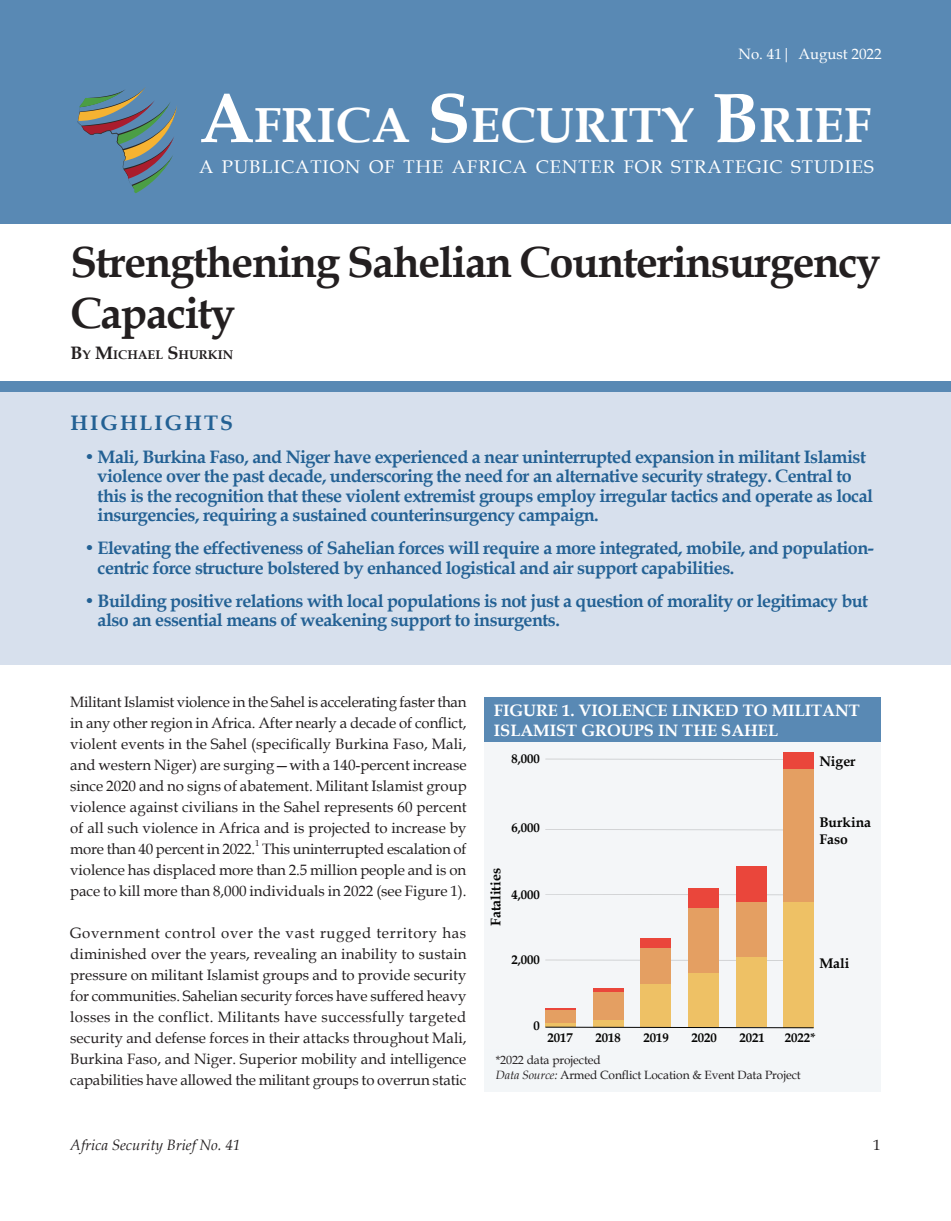
<style>
.page{position:relative;width:951px;height:1221px;background:#fff}
.page>*{position:absolute;margin:0;border:0;box-sizing:border-box;transform-origin:0 0}
.t1{font:700 49.2px "Book Antiqua";color:#fff}
.t2{font:700 43.5px/51px "Book Antiqua";letter-spacing:-.03em;color:#231f20}
.t3{font:700 21px "Book Antiqua";letter-spacing:.1em;color:#236194}
.t4{font:18.3px "Book Antiqua";letter-spacing:.055em;color:#fff}
.t5{font:700 18px/19.5px "Book Antiqua";letter-spacing:-.03em;color:#236194}
.t6{font:700 16.5px/19.8px "Book Antiqua";color:#fff}
.t7{font:15px/21px "Book Antiqua";letter-spacing:-.005em;color:#231f20;text-align:justify}
.t8{font:italic 15px "Book Antiqua";color:#231f20}
.t9{font:15px "Book Antiqua";color:#fff}
.t10{font:700 13.95px/16.6px "Book Antiqua";color:#050504}
.t11{font:700 12.6px "Book Antiqua";color:#050504}
.t12{font:700 12.6px "Book Antiqua";color:#231f20}
.t13{font:12px/15px "Book Antiqua";letter-spacing:-.01em;color:#231f20}
.t14{font:8.7px "Book Antiqua";color:#231f20}
.s1{font-size:70.35px}
.s2{font-size:18px}
.s3{font-style:italic}
</style>
<div class="page">
<div style="left:0;top:0;width:950px;height:223px;background:#5989b4"></div>
<svg style="left:78px;top:87px;width:99px;height:106px"></svg>
<div style="left:0;top:387px;width:950px;height:277px;background:#d7e0ed"></div>
<div style="left:0;top:381px;width:950px;height:10px;background:#5989b4"></div>
<div style="left:484px;top:1021px;width:396px;height:70px;background:#f3f6f8"></div>
<div style="left:484px;top:697px;width:396px;height:45px;background:#5989b4"></div>
<div style="left:484px;top:742px;width:396px;height:306px;background:#f4f6f8"></div>
<svg style="left:545px;top:829px;width:238px;height:1px"></svg>
<svg style="left:545px;top:959px;width:222px;height:1px"></svg>
<svg style="left:545px;top:758px;width:238px;height:2px"></svg>
<svg style="left:545px;top:894px;width:238px;height:1px"></svg>
<div style="left:545px;top:1022px;width:30px;height:5px;background:#eec165"></div>
<div style="left:593px;top:1019px;width:30px;height:8px;background:#eec165"></div>
<div style="left:640px;top:984px;width:30px;height:43px;background:#eec165"></div>
<div style="left:688px;top:972px;width:30px;height:55px;background:#eec165"></div>
<div style="left:735px;top:956px;width:31px;height:71px;background:#eec165"></div>
<div style="left:783px;top:901px;width:30px;height:126px;background:#eec165"></div>
<div style="left:545px;top:1009px;width:30px;height:14px;background:#e49f62"></div>
<div style="left:593px;top:991px;width:30px;height:28px;background:#e49f62"></div>
<div style="left:640px;top:947px;width:30px;height:37px;background:#e49f62"></div>
<div style="left:688px;top:908px;width:30px;height:64px;background:#e49f62"></div>
<div style="left:735px;top:901px;width:31px;height:55px;background:#e49f62"></div>
<div style="left:783px;top:769px;width:30px;height:132px;background:#e49f62"></div>
<hr style="left:545px;top:1007px;width:30px;height:2px;background:#ea463b">
<hr style="left:593px;top:988px;width:30px;height:3px;background:#ea463b">
<div style="left:640px;top:938px;width:30px;height:9px;background:#ea463b"></div>
<div style="left:688px;top:888px;width:30px;height:20px;background:#ea463b"></div>
<div style="left:735px;top:865px;width:31px;height:36px;background:#ea463b"></div>
<div style="left:783px;top:752px;width:30px;height:17px;background:#ea463b"></div>
<svg style="left:545px;top:1026px;width:269px;height:2px"></svg>
<p class="t9" style="left:738px;top:44px;width:144px">No. 41| August 2022</p>
<h1 class="t1" style="left:199px;top:92px;width:673px"><span class="s1">A</span>FRICA <span class="s1">S</span>ECURITY <span class="s1">B</span>RIEF</h1>
<p class="t4" style="left:199px;top:154px;width:676px">A PUBLICATION OF THE AFRICA CENTER FOR STRATEGIC STUDIES</p>
<h2 class="t2" style="left:70px;top:236px;width:811px">Strengthening Sahelian Counterinsurgency<br>Capacity</h2>
<p class="t12" style="left:70px;top:346px;width:164px"><span class="s2">B</span>Y <span class="s2">M</span>ICHAEL <span class="s2">S</span>HURKIN</p>
<h3 class="t3" style="left:70px;top:408px;width:164px">HIGHLIGHTS</h3>
<p class="t5" style="left:98px;top:447px;width:777px;text-indent:-14px">• Mali, Burkina Faso, and Niger have experienced a near uninterrupted expansion in militant Islamist violence over the past decade, underscoring the need for an alternative security strategy. Central to this is the recognition that these violent extremist groups employ irregular tactics and operate as local insurgencies, requiring a sustained counterinsurgency campaign.</p>
<p class="t5" style="left:98px;top:538px;width:777px;text-indent:-14px">• Elevating the effectiveness of Sahelian forces will require a more integrated, mobile, and population&shy;centric force structure bolstered by enhanced logistical and air support capabilities.</p>
<p class="t5" style="left:98px;top:591px;width:772px;text-indent:-14px">• Building positive relations with local populations is not just a question of morality or legitimacy but also an essential means of weakening support to insurgents.</p>
<p class="t7" style="left:70px;top:690px;width:398px">Militant Islamist violence in the Sahel is accelerating faster than in any other region in Africa. After nearly a decade of conflict, violent events in the Sahel (specifically Burkina Faso, Mali, and western Niger) are surging—with a 140-percent increase since 2020 and no signs of abatement. Militant Islamist group violence against civilians in the Sahel represents 60 percent of all such violence in Africa and is projected to increase by more than 40 percent in 2022.</p>
<p class="t14" style="left:255px;top:836px;width:6px">1</p>
<p class="t7" style="left:70px;top:837px;width:398px;text-indent:192px">This uninterrupted escalation of violence has displaced more than 2.5 million people and is on pace to kill more than 8,000 individuals in 2022 (see Figure 1).</p>
<p class="t7" style="left:70px;top:921px;width:398px">Government control over the vast rugged territory has diminished over the years, revealing an inability to sustain pressure on militant Islamist groups and to provide security for communities. Sahelian security forces have suffered heavy losses in the conflict. Militants have successfully targeted security and defense forces in their attacks throughout Mali, Burkina Faso, and Niger. Superior mobility and intelligence capabilities have allowed the militant groups to overrun static</p>
<p class="t6" style="left:494px;top:700px;width:367px">FIGURE 1. VIOLENCE LINKED TO MILITANT<br>ISLAMIST GROUPS IN THE SAHEL</p>
<p class="t11" style="left:511px;top:750px;width:30px">8,000</p>
<p class="t11" style="left:511px;top:819px;width:30px">6,000</p>
<p class="t10" style="left:487px;top:926px;width:59px;rotate:-90deg">Fatalities</p>
<p class="t11" style="left:511px;top:885px;width:30px">4,000</p>
<p class="t11" style="left:511px;top:951px;width:30px">2,000</p>
<p class="t10" style="left:819px;top:752px;width:38px">Niger</p>
<p class="t10" style="left:819px;top:814px;width:53px">Burkina<br>Faso</p>
<p class="t10" style="left:819px;top:954px;width:32px">Mali</p>
<p class="t11" style="left:533px;top:1017px;width:8px">0</p>
<p class="t11" style="left:547px;top:1029px;width:27px">2017</p>
<p class="t11" style="left:595px;top:1029px;width:27px">2018</p>
<p class="t11" style="left:643px;top:1029px;width:27px">2019</p>
<p class="t11" style="left:691px;top:1029px;width:27px">2020</p>
<p class="t11" style="left:739px;top:1029px;width:27px">2021</p>
<p class="t11" style="left:784px;top:1029px;width:32px">2022*</p>
<p class="t13" style="left:495px;top:1051px;width:306px">*2022 data projected<br><span class="s3">Data Source:</span> Armed Conflict Location &amp; Event Data Project</p>
<p class="t8" style="left:70px;top:1133px;width:172px">Africa Security Brief No. 41</p>
<p class="t7" style="left:873px;top:1134px;width:9px">1</p>
</div>
